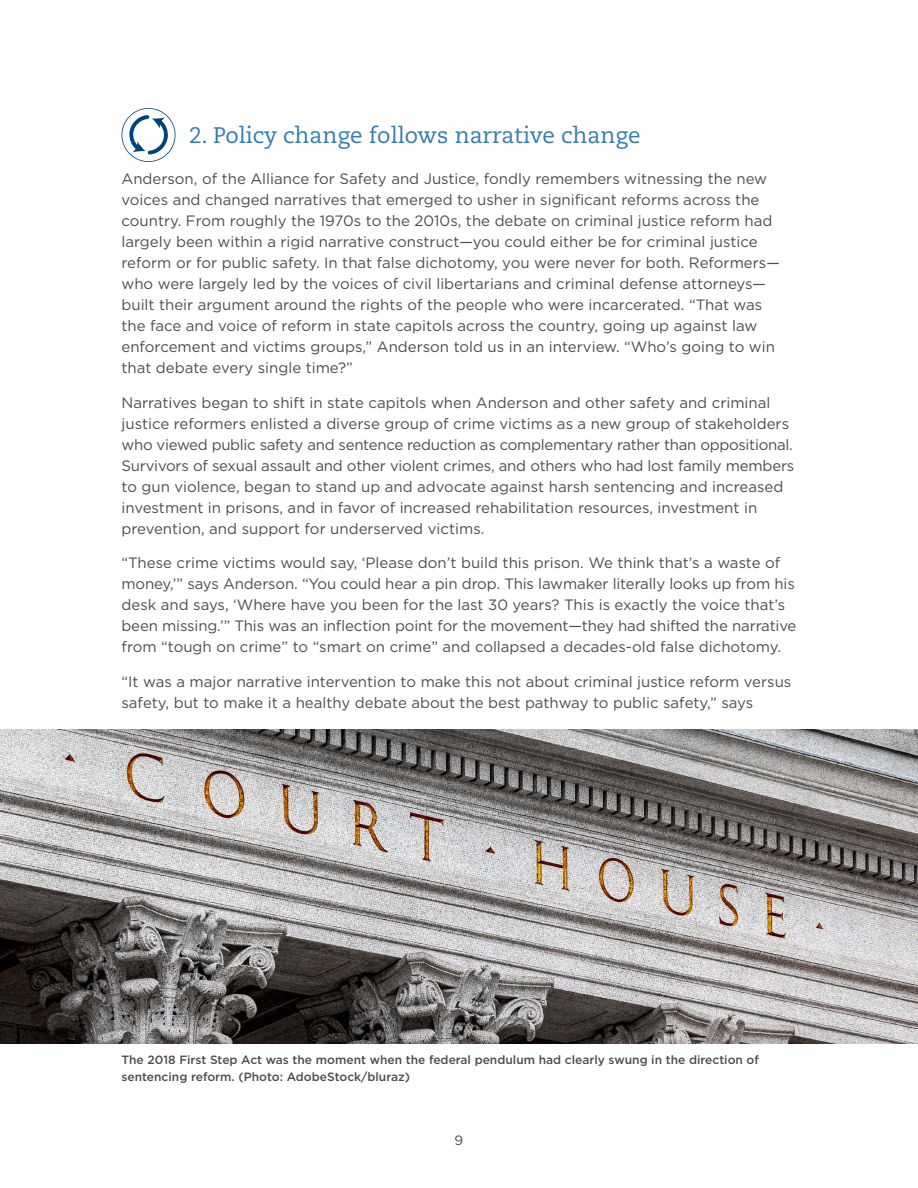
<style>
.page{position:relative;width:918px;height:1188px;background:#fff}
.page>*{position:absolute;margin:0;border:0;box-sizing:border-box;transform-origin:0 0}
.t1{font:22.5px "Caecilia LT Std";color:#347cad}
.t2{font:15px/21px "Gotham";color:#4c4d50}
.t3{font:13.5px "Gotham";color:#4c4d50}
.t4{font:500 12px/16.5px "Gotham";color:#4c4d50}
</style>
<div class="page">
<svg style="left:122px;top:108px;width:54px;height:54px"></svg>
<img style="left:0;top:729px;width:918px;height:315px">
<h1 class="t1" style="left:189px;top:122px;width:453px">2. Policy change follows narrative change</h1>
<p class="t2" style="left:122px;top:168px;width:660px">Anderson, of the Alliance for Safety and Justice, fondly remembers witnessing the new voices and changed narratives that emerged to usher in significant reforms across the country. From roughly the 1970s to the 2010s, the debate on criminal justice reform had largely been within a rigid narrative construct—you could either be for criminal justice reform or for public safety. In that false dichotomy, you were never for both. Reformers— who were largely led by the voices of civil libertarians and criminal defense attorneys— built their argument around the rights of the people who were incarcerated. “That was the face and voice of reform in state capitols across the country, going up against law enforcement and victims groups,” Anderson told us in an interview. “Who’s going to win that debate every single time?”</p>
<p class="t2" style="left:122px;top:392px;width:674px">Narratives began to shift in state capitols when Anderson and other safety and criminal justice reformers enlisted a diverse group of crime victims as a new group of stakeholders who viewed public safety and sentence reduction as complementary rather than oppositional.<br>Survivors of sexual assault and other violent crimes, and others who had lost family members to gun violence, began to stand up and advocate against harsh sentencing and increased investment in prisons, and in favor of increased rehabilitation resources, investment in prevention, and support for underserved victims.</p>
<p class="t2" style="left:122px;top:552px;width:676px">“These crime victims would say, ‘Please don’t build this prison. We think that’s a waste of money,’” says Anderson. “You could hear a pin drop. This lawmaker literally looks up from his desk and says, ‘Where have you been for the last 30 years? This is exactly the voice that’s been missing.’” This was an inflection point for the movement—they had shifted the narrative from “tough on crime” to “smart on crime” and collapsed a decades-old false dichotomy.</p>
<p class="t2" style="left:122px;top:671px;width:671px">“It was a major narrative intervention to make this not about criminal justice reform versus safety, but to make it a healthy debate about the best pathway to public safety,” says</p>
<p class="t4" style="left:122px;top:1052px;width:639px">The 2018 First Step Act was the moment when the federal pendulum had clearly swung in the direction of sentencing reform. (Photo: AdobeStock/bluraz)</p>
<p class="t3" style="left:455px;top:1131px;width:10px">9</p>
</div>
